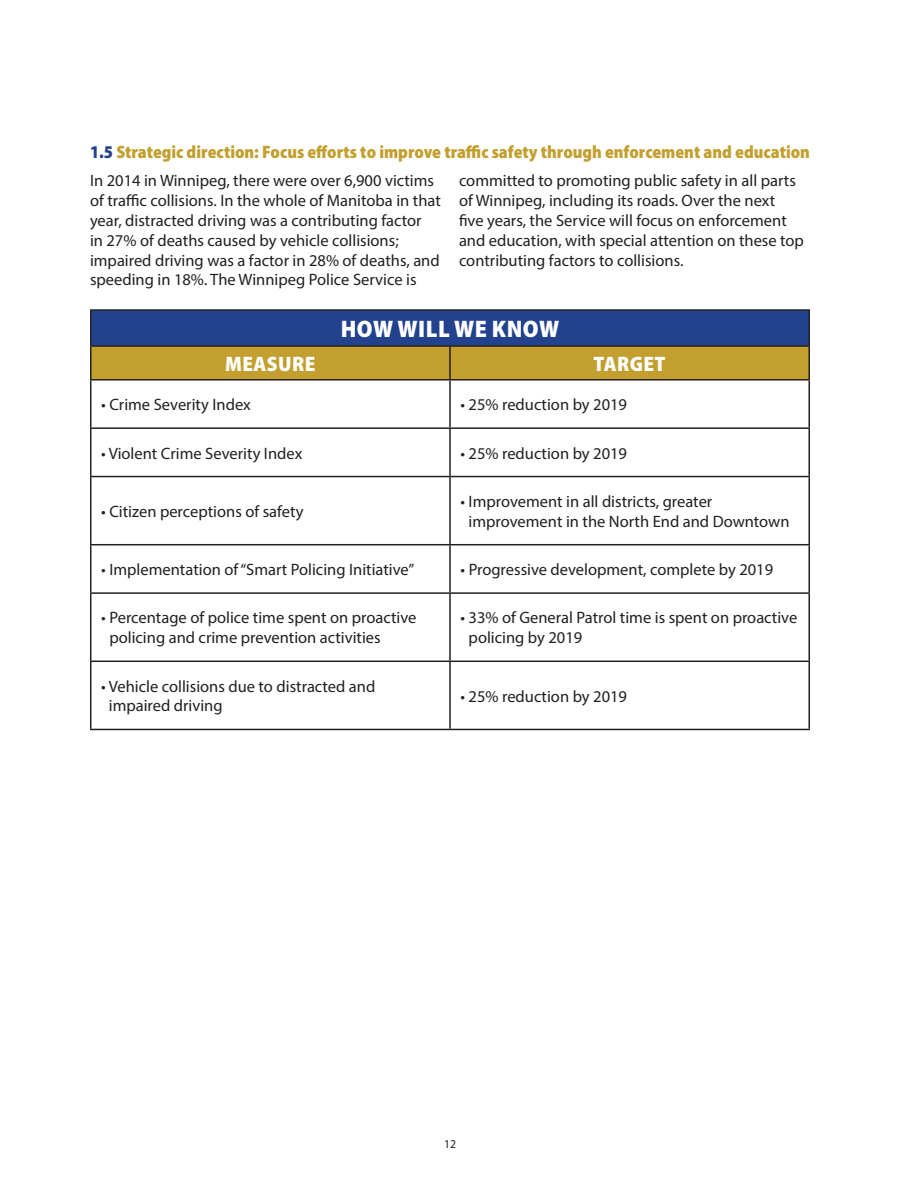
<style>
.page{position:relative;width:918px;height:1188px;background:#fff}
.page>*{position:absolute;margin:0;border:0;box-sizing:border-box;transform-origin:0 0}
.t1{font:900 semi-condensed 24px "Myriad Pro";letter-spacing:.02em;color:#fff}
.t2{font:900 semi-condensed 21px "Myriad Pro";letter-spacing:.02em;color:#fff}
.t3{font:900 semi-condensed 18px "Myriad Pro";color:#c29f2e;scale:.96 1}
.t4{font:16.5px/19.8px "Myriad Pro";color:#231f20}
.t5{font:12px "Myriad Pro";color:#231f20}
.s1{color:#23428e}
</style>
<div class="page">
<div style="left:91px;top:310px;width:718px;height:36px;background:#23428e"></div>
<div style="left:91px;top:347px;width:717px;height:32px;background:#c29f2e"></div>
<hr style="left:90px;top:309px;width:360px;height:2px;background:#231f20">
<hr style="left:90px;top:311px;width:2px;height:34px;background:#231f20">
<hr style="left:450px;top:309px;width:360px;height:2px;background:#231f20">
<hr style="left:808px;top:311px;width:2px;height:34px;background:#231f20">
<hr style="left:90px;top:345px;width:360px;height:2px;background:#231f20">
<hr style="left:90px;top:347px;width:1px;height:32px;background:#231f20">
<hr style="left:450px;top:345px;width:360px;height:2px;background:#231f20">
<hr style="left:449px;top:347px;width:2px;height:32px;background:#231f20">
<hr style="left:808px;top:347px;width:2px;height:32px;background:#231f20">
<hr style="left:90px;top:379px;width:360px;height:2px;background:#231f20">
<hr style="left:90px;top:381px;width:1px;height:46px;background:#231f20">
<hr style="left:450px;top:379px;width:360px;height:2px;background:#231f20">
<hr style="left:449px;top:381px;width:2px;height:46px;background:#231f20">
<hr style="left:808px;top:381px;width:2px;height:46px;background:#231f20">
<hr style="left:90px;top:427px;width:360px;height:2px;background:#231f20">
<hr style="left:90px;top:429px;width:1px;height:47px;background:#231f20">
<hr style="left:450px;top:427px;width:360px;height:2px;background:#231f20">
<hr style="left:449px;top:429px;width:2px;height:47px;background:#231f20">
<hr style="left:808px;top:429px;width:2px;height:47px;background:#231f20">
<hr style="left:90px;top:476px;width:360px;height:1px;background:#231f20">
<hr style="left:90px;top:477px;width:1px;height:67px;background:#231f20">
<hr style="left:450px;top:476px;width:360px;height:1px;background:#231f20">
<hr style="left:449px;top:477px;width:2px;height:67px;background:#231f20">
<hr style="left:808px;top:477px;width:2px;height:67px;background:#231f20">
<hr style="left:90px;top:544px;width:360px;height:1px;background:#231f20">
<hr style="left:90px;top:545px;width:1px;height:47px;background:#231f20">
<hr style="left:450px;top:544px;width:360px;height:1px;background:#231f20">
<hr style="left:449px;top:545px;width:2px;height:47px;background:#231f20">
<hr style="left:808px;top:545px;width:2px;height:47px;background:#231f20">
<hr style="left:90px;top:592px;width:360px;height:2px;background:#231f20">
<hr style="left:90px;top:594px;width:1px;height:67px;background:#231f20">
<hr style="left:450px;top:592px;width:360px;height:2px;background:#231f20">
<hr style="left:449px;top:594px;width:2px;height:67px;background:#231f20">
<hr style="left:808px;top:594px;width:2px;height:67px;background:#231f20">
<hr style="left:90px;top:661px;width:360px;height:1px;background:#231f20">
<hr style="left:90px;top:662px;width:1px;height:67px;background:#231f20">
<hr style="left:450px;top:661px;width:360px;height:1px;background:#231f20">
<hr style="left:449px;top:662px;width:2px;height:67px;background:#231f20">
<hr style="left:808px;top:662px;width:2px;height:67px;background:#231f20">
<hr style="left:90px;top:729px;width:720px;height:1px;background:#231f20">
<p class="t3" style="left:90px;top:145px;width:752px"><span class="s1">1.5</span> Strategic direction: Focus efforts to improve traffic safety through enforcement and education</p>
<p class="t4" style="left:90px;top:172px;width:352px">In 2014 in Winnipeg, there were over 6,900 victims of traffic collisions. In the whole of Manitoba in that year, distracted driving was a contributing factor<br>in 27% of deaths caused by vehicle collisions; impaired driving was a factor in 28% of deaths, and speeding in 18%. The Winnipeg Police Service is</p>
<p class="t4" style="left:459px;top:172px;width:347px">committed to promoting public safety in all parts of Winnipeg, including its roads. Over the next five years, the Service will focus on enforcement and education, with special attention on these top contributing factors to collisions.</p>
<h1 class="t1" style="left:341px;top:320px;width:220px">HOW WILL WE KNOW</h1>
<p class="t2" style="left:225px;top:356px;width:92px">MEASURE</p>
<p class="t2" style="left:594px;top:356px;width:73px">TARGET</p>
<p class="t4" style="left:101px;top:396px;width:151px">• Crime Severity Index</p>
<p class="t4" style="left:460px;top:396px;width:168px">• 25% reduction by 2019</p>
<p class="t4" style="left:101px;top:444px;width:203px">• Violent Crime Severity Index</p>
<p class="t4" style="left:461px;top:444px;width:168px">• 25% reduction by 2019</p>
<p class="t4" style="left:101px;top:502px;width:204px">• Citizen perceptions of safety</p>
<p class="t4" style="left:469px;top:493px;width:322px;text-indent:-8px">• Improvement in all districts, greater improvement in the North End and Downtown</p>
<p class="t4" style="left:101px;top:561px;width:315px">• Implementation of “Smart Policing Initiative”</p>
<p class="t4" style="left:461px;top:561px;width:314px">• Progressive development, complete by 2019</p>
<p class="t4" style="left:109px;top:609px;width:308px;text-indent:-8px">• Percentage of police time spent on proactive policing and crime prevention activities</p>
<p class="t4" style="left:469px;top:609px;width:330px;text-indent:-8px">• 33% of General Patrol time is spent on proactive policing by 2019</p>
<p class="t4" style="left:109px;top:677px;width:268px;text-indent:-8px">• Vehicle collisions due to distracted and impaired driving</p>
<p class="t4" style="left:461px;top:687px;width:168px">• 25% reduction by 2019</p>
<p class="t5" style="left:444px;top:1139px;width:13px">12</p>
</div>
